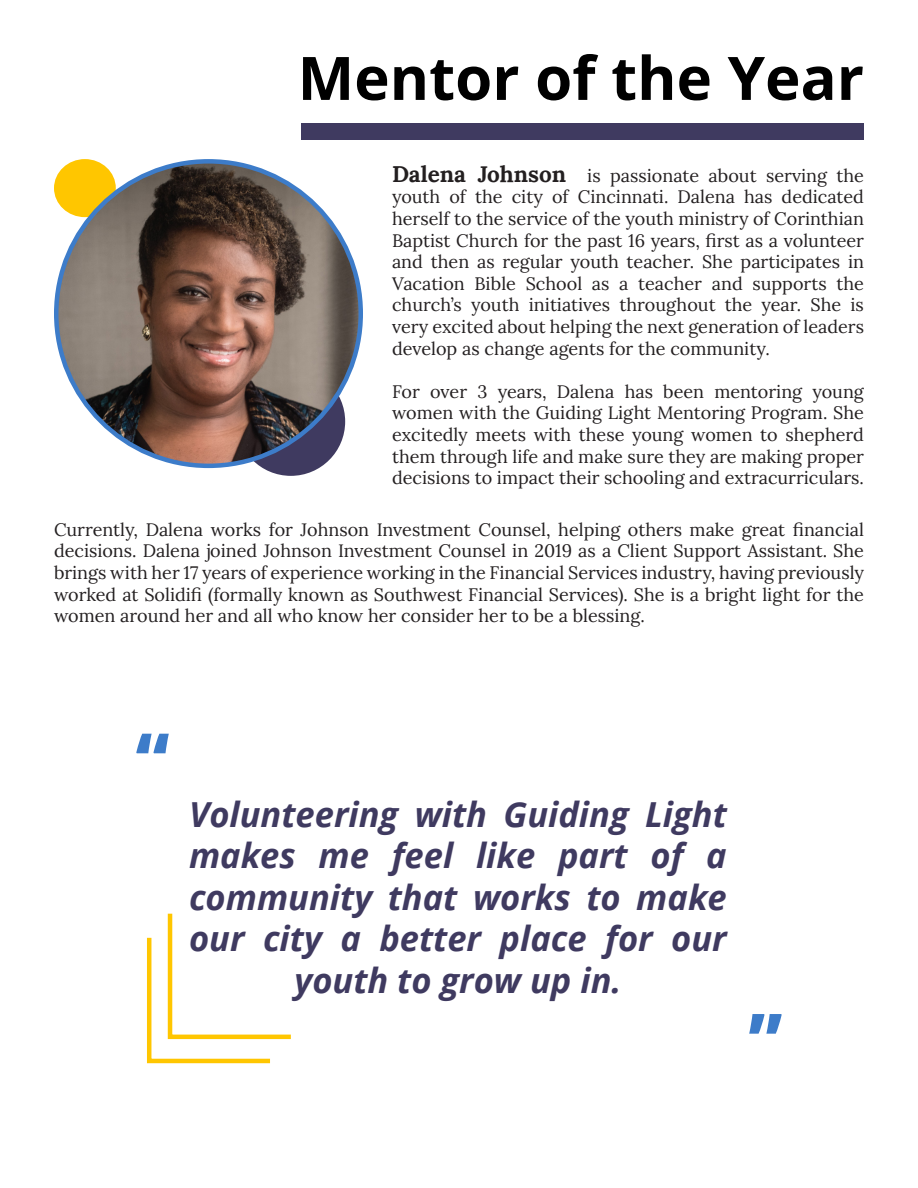
<style>
.page{position:relative;width:918px;height:1188px;background:#fff}
.page>*{position:absolute;margin:0;border:0;box-sizing:border-box;transform-origin:0 0}
.t1{font:800 69px "Open Sans";color:#3d7cc9}
.t2{font:700 60px "Open Sans";color:#000}
.t3{font:italic 700 34.5px/41.4px "Open Sans";color:#3f3a60;text-align:center}
.t4{font:18px/21.6px "Lora";color:#231f20;text-align:justify}
.s1{font-weight:700;font-size:22.5px}
</style>
<div class="page">
<div style="left:301px;top:124px;width:563px;height:16px;background:#3f3a60"></div>
<div style="left:237px;top:367px;width:108px;height:109px;background:#3f3a60;border-radius:50%"></div>
<div style="left:54px;top:159px;width:62px;height:58px;background:#ffc600;border-radius:50%"></div>
<svg style="left:147px;top:913px;width:144px;height:151px"></svg>
<img style="left:56px;top:161px;width:305px;height:305px;border-radius:152px">
<p class="t2" style="left:298px;top:36px;width:568px">Mentor of the Year</p>
<p class="t4" style="left:392px;top:163px;width:473px"><span class="s1">Dalena Johnson</span> is passionate about serving the youth of the city of Cincinnati. Dalena has dedicated herself to the service of the youth ministry of Corinthian Baptist Church for the past 16 years, first as a volunteer and then as regular youth teacher. She participates in Vacation Bible School as a teacher and supports the church’s youth initiatives throughout the year. She is very excited about helping the next generation of leaders develop as change agents for the community.</p>
<p class="t4" style="left:392px;top:379px;width:473px">For over 3 years, Dalena has been mentoring young women with the Guiding Light Mentoring Program. She excitedly meets with these young women to shepherd them through life and make sure they are making proper decisions to impact their schooling and extracurriculars.</p>
<p class="t4" style="left:54px;top:517px;width:812px">Currently, Dalena works for Johnson Investment Counsel, helping others make great financial decisions. Dalena joined Johnson Investment Counsel in 2019 as a Client Support Assistant. She brings with her 17 years of experience working in the Financial Services industry, having previously worked at Solidifi (formally known as Southwest Financial Services). She is a bright light for the women around her and all who know her consider her to be a blessing.</p>
<p class="t1" style="left:136px;top:705px;width:36px">“</p>
<p class="t3" style="left:189px;top:793px;width:539px">Volunteering with Guiding Light makes me feel like part of a community that works to make our city a better place for our youth to grow up in.</p>
<p class="t1" style="left:748px;top:986px;width:36px">”</p>
</div>
